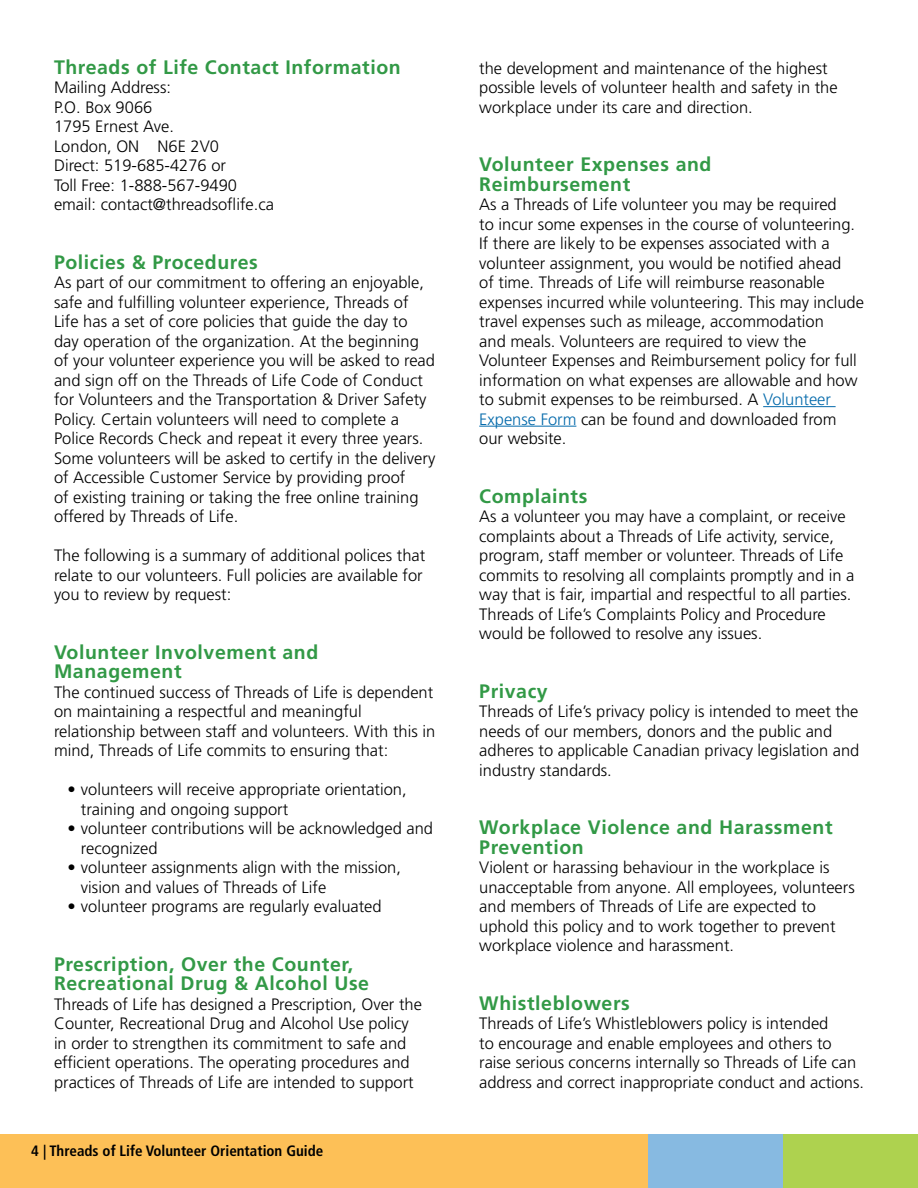
<style>
.page{position:relative;width:918px;height:1188px;background:#fff}
.page>*{position:absolute;margin:0;border:0;box-sizing:border-box;transform-origin:0 0}
.t1{font:700 19.5px/19.5px "Frutiger LT Std";letter-spacing:.03em;color:#329946}
.t2{font:300 16.5px/19.5px "Frutiger LT Std";color:#000}
.t3{font:700 condensed 15px "Frutiger LT Std";color:#000}
.s1{color:#046aab}
</style>
<div class="page">
<div style="left:0;top:1134px;width:648px;height:54px;background:#fdc057"></div>
<div style="left:783px;top:1134px;width:135px;height:54px;background:#aed24f"></div>
<div style="left:648px;top:1134px;width:135px;height:54px;background:#87bae1"></div>
<hr style="left:763px;top:406px;width:73px;height:1px;background:#046aab">
<hr style="left:479px;top:426px;width:97px;height:1px;background:#046aab">
<p class="t1" style="left:54px;top:57px;width:348px">Threads of Life Contact Information</p>
<p class="t2" style="left:54px;top:78px;width:222px">Mailing Address:<br>P.O. Box 9066<br>1795 Ernest Ave.<br>London, ON N6E 2V0<br>Direct: 519-685-4276 or<br>Toll Free: 1-888-567-9490 email: contact@threadsoflife.ca</p>
<p class="t1" style="left:54px;top:252px;width:205px">Policies &amp; Procedures</p>
<p class="t2" style="left:54px;top:273px;width:383px">As part of our commitment to offering an enjoyable, safe and fulfilling volunteer experience, Threads of Life has a set of core policies that guide the day to day operation of the organization. At the beginning of your volunteer experience you will be asked to read and sign off on the Threads of Life Code of Conduct for Volunteers and the Transportation &amp; Driver Safety Policy. Certain volunteers will need to complete a Police Records Check and repeat it every three years.<br>Some volunteers will be asked to certify in the delivery of Accessible Customer Service by providing proof<br>of existing training or taking the free online training offered by Threads of Life.</p>
<p class="t2" style="left:54px;top:546px;width:373px">The following is a summary of additional polices that relate to our volunteers. Full policies are available for you to review by request:</p>
<p class="t1" style="left:54px;top:642px;width:266px">Volunteer Involvement and<br>Management</p>
<p class="t2" style="left:54px;top:682px;width:383px">The continued success of Threads of Life is dependent on maintaining a respectful and meaningful relationship between staff and volunteers. With this in mind, Threads of Life commits to ensuring that:</p>
<p class="t2" style="left:81px;top:780px;width:327px;text-indent:-13px">• volunteers will receive appropriate orientation, training and ongoing support</p>
<p class="t2" style="left:81px;top:819px;width:354px;text-indent:-13px">• volunteer contributions will be acknowledged and recognized</p>
<p class="t2" style="left:81px;top:858px;width:321px;text-indent:-13px">• volunteer assignments align with the mission, vision and values of Threads of Life</p>
<p class="t2" style="left:67px;top:897px;width:316px">• volunteer programs are regularly evaluated</p>
<p class="t1" style="left:54px;top:954px;width:317px">Prescription, Over the Counter,<br>Recreational Drug &amp; Alcohol Use</p>
<p class="t2" style="left:54px;top:994px;width:369px">Threads of Life has designed a Prescription, Over the Counter, Recreational Drug and Alcohol Use policy in order to strengthen its commitment to safe and efficient operations. The operating procedures and practices of Threads of Life are intended to support</p>
<p class="t3" style="left:31px;top:1142px;width:293px">4 | Threads of Life Volunteer Orientation Guide</p>
<p class="t2" style="left:479px;top:58px;width:360px">the development and maintenance of the highest possible levels of volunteer health and safety in the workplace under its care and direction.</p>
<p class="t1" style="left:479px;top:155px;width:234px">Volunteer Expenses and<br>Reimbursement</p>
<p class="t2" style="left:479px;top:195px;width:386px">As a Threads of Life volunteer you may be required<br>to incur some expenses in the course of volunteering.<br>If there are likely to be expenses associated with a volunteer assignment, you would be notified ahead<br>of time. Threads of Life will reimburse reasonable expenses incurred while volunteering. This may include travel expenses such as mileage, accommodation<br>and meals. Volunteers are required to view the Volunteer Expenses and Reimbursement policy for full information on what expenses are allowable and how to submit expenses to be reimbursed. A <span class="s1">Volunteer Expense Form</span> can be found and downloaded from our website.</p>
<p class="t1" style="left:479px;top:486px;width:110px">Complaints</p>
<p class="t2" style="left:479px;top:507px;width:377px">As a volunteer you may have a complaint, or receive complaints about a Threads of Life activity, service, program, staff member or volunteer. Threads of Life commits to resolving all complaints promptly and in a way that is fair, impartial and respectful to all parties.<br>Threads of Life’s Complaints Policy and Procedure would be followed to resolve any issues.</p>
<p class="t1" style="left:479px;top:681px;width:70px">Privacy</p>
<p class="t2" style="left:479px;top:702px;width:382px">Threads of Life’s privacy policy is intended to meet the needs of our members, donors and the public and adheres to applicable Canadian privacy legislation and industry standards.</p>
<p class="t1" style="left:479px;top:818px;width:355px">Workplace Violence and Harassment<br>Prevention</p>
<p class="t2" style="left:479px;top:858px;width:377px">Violent or harassing behaviour in the workplace is unacceptable from anyone. All employees, volunteers and members of Threads of Life are expected to uphold this policy and to work together to prevent workplace violence and harassment.</p>
<p class="t1" style="left:479px;top:993px;width:152px">Whistleblowers</p>
<p class="t2" style="left:479px;top:1014px;width:386px">Threads of Life’s Whistleblowers policy is intended<br>to encourage and enable employees and others to raise serious concerns internally so Threads of Life can address and correct inappropriate conduct and actions.</p>
</div>
